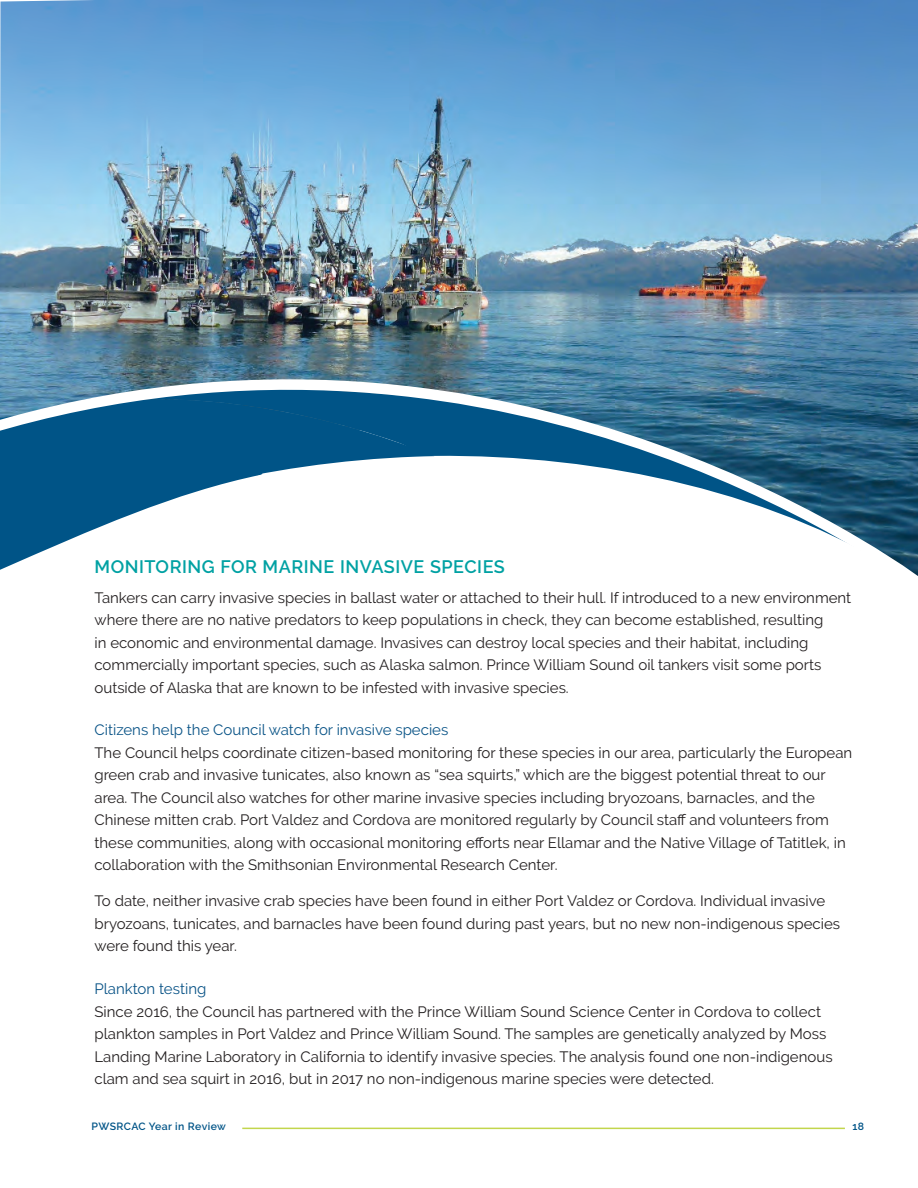
<style>
.page{position:relative;width:918px;height:1188px;background:#fff}
.page>*{position:absolute;margin:0;border:0;box-sizing:border-box;transform-origin:0 0}
.Subhead_1{font:600 18px "Raleway";letter-spacing:.03em;color:#00a1a3}
.Body{font:15px/22.5px "Raleway";color:#231f20}
.Subhead_3{font:15px "Raleway";color:#0a5487}
.t1{font:600 10.5px "Raleway";letter-spacing:.035em;color:#005487}
</style>
<div class="page">
<hr style="left:242px;top:1128px;width:603px;height:1px;background:#c2d64d">
<img style="left:0;top:0;width:918px;height:255px">
<img style="left:0;top:255px;width:918px;height:321px">
<p class="Subhead_1" style="left:94px;top:557px;width:412px">MONITORING FOR MARINE INVASIVE SPECIES</p>
<p class="Body" style="left:94px;top:586px;width:758px">Tankers can carry invasive species in ballast water or attached to their hull. If introduced to a new environment where there are no native predators to keep populations in check, they can become established, resulting<br>in economic and environmental damage. Invasives can destroy local species and their habitat, including commercially important species, such as Alaska salmon. Prince William Sound oil tankers visit some ports outside of Alaska that are known to be infested with invasive species.</p>
<p class="Subhead_3" style="left:94px;top:721px;width:355px">Citizens help the Council watch for invasive species</p>
<p class="Body" style="left:94px;top:741px;width:759px">The Council helps coordinate citizen-based monitoring for these species in our area, particularly the European green crab and invasive tunicates, also known as “sea squirts,” which are the biggest potential threat to our area. The Council also watches for other marine invasive species including bryozoans, barnacles, and the Chinese mitten crab. Port Valdez and Cordova are monitored regularly by Council staff and volunteers from these communities, along with occasional monitoring efforts near Ellamar and the Native Village of Tatitlek, in collaboration with the Smithsonian Environmental Research Center.</p>
<p class="Body" style="left:94px;top:890px;width:747px">To date, neither invasive crab species have been found in either Port Valdez or Cordova. Individual invasive bryozoans, tunicates, and barnacles have been found during past years, but no new non-indigenous species were found this year.</p>
<p class="Subhead_3" style="left:94px;top:980px;width:113px">Plankton testing</p>
<p class="Body" style="left:94px;top:1000px;width:740px">Since 2016, the Council has partnered with the Prince William Sound Science Center in Cordova to collect plankton samples in Port Valdez and Prince William Sound. The samples are genetically analyzed by Moss Landing Marine Laboratory in California to identify invasive species. The analysis found one non-indigenous clam and sea squirt in 2016, but in 2017 no non-indigenous marine species were detected.</p>
<p class="t1" style="left:92px;top:1121px;width:136px">PWSRCAC Year in Review</p>
<p class="t1" style="left:853px;top:1121px;width:13px">18</p>
</div>
